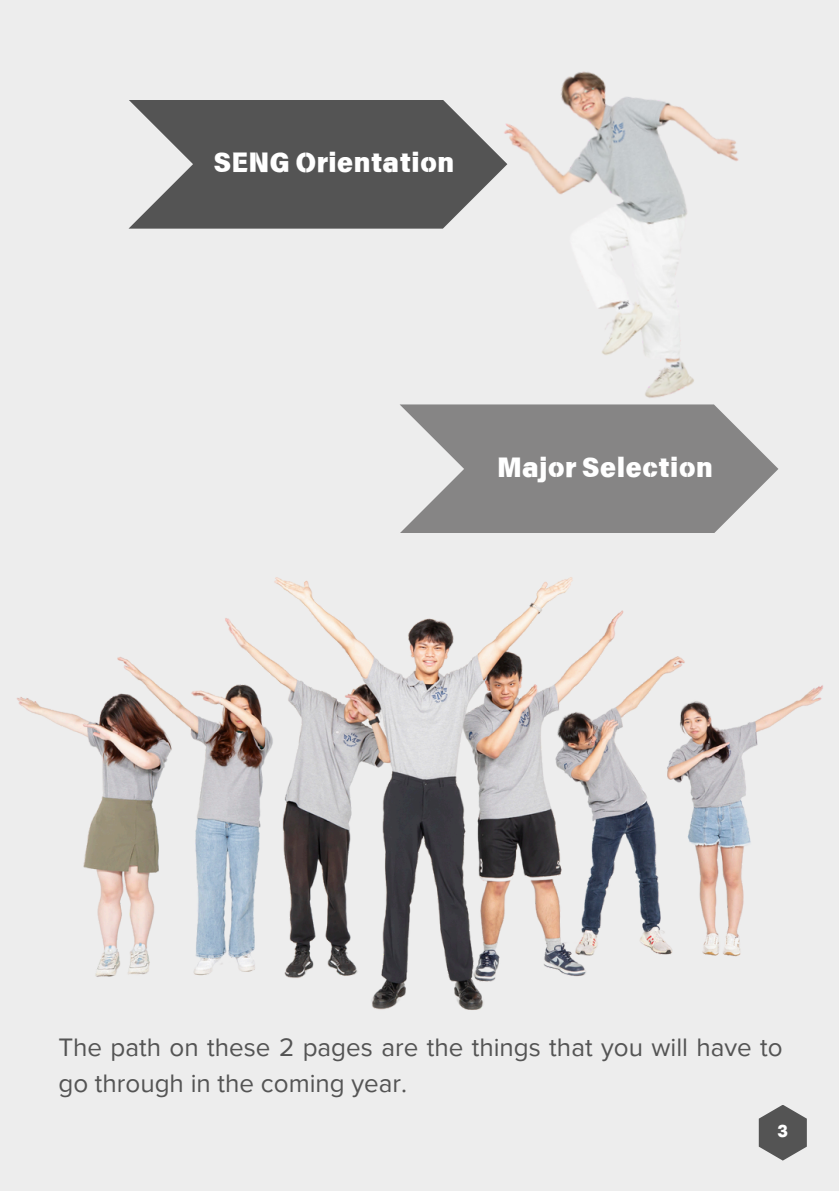
<style>
.page{position:relative;width:839px;height:1191px;background:#fff}
.page>*{position:absolute;margin:0;border:0;box-sizing:border-box;transform-origin:0 0}
.t1{font:26px/36px "Proxima Nova";color:#545454}
.t2{font:26px "Canva Title Bole Latin";color:#fff}
.t3{font:17px "Canva Title Bole Latin";color:#fff}
</style>
<div class="page">
<div style="left:0;top:0;width:838px;height:1191px;background:#ededed"></div>
<img style="left:16px;top:577px;width:807px;height:433px">
<img style="left:507px;top:71px;width:232px;height:327px">
<svg style="left:400px;top:404px;width:378px;height:129px;fill:#868585"></svg>
<svg style="left:128px;top:100px;width:379px;height:129px;fill:#545454"></svg>
<svg style="left:758px;top:1105px;width:48px;height:56px"></svg>
<p class="t2" style="left:214px;top:149px;width:242px">SENG Orientation</p>
<p class="t2" style="left:497px;top:454px;width:217px">Major Selection</p>
<p class="t1" style="left:58px;top:1030px;width:725px">The path on these 2 pages are the things that you will have to go through in the coming year.</p>
<p class="t3" style="left:777px;top:1123px;width:12px">3</p>
</div>
